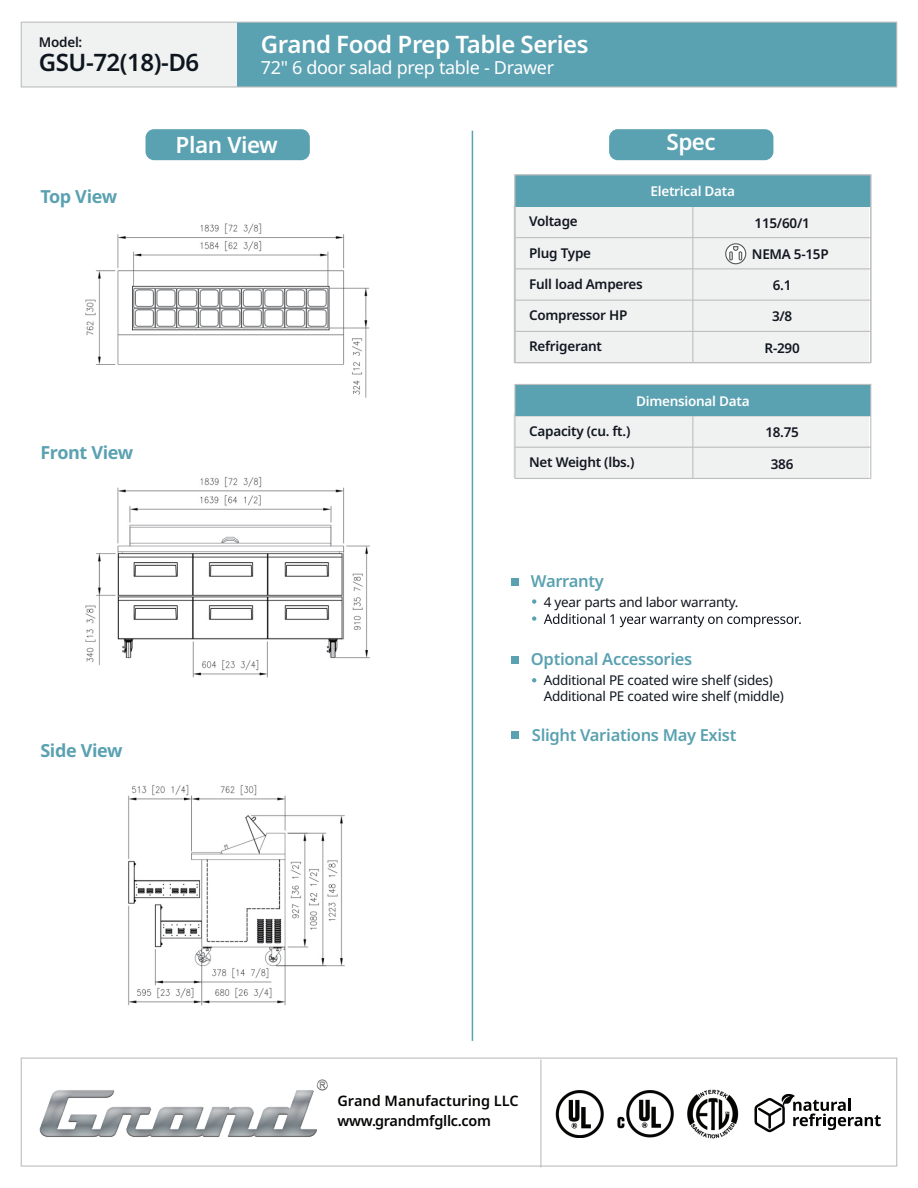
<style>
.page{position:relative;width:918px;height:1188px;background:#fff}
.page>*{position:absolute;margin:0;border:0;box-sizing:border-box;transform-origin:0 0}
.t1{font:600 24px "Noto Sans";letter-spacing:-.02em;color:#fff}
.t2{font:600 24px "Noto Sans";letter-spacing:-.02em;color:#0d161e}
.t3{font:600 22.5px "Noto Sans";letter-spacing:-.02em;color:#fff}
.t4{font:18px "Noto Sans";letter-spacing:-.02em;color:#fff}
.t5{font:700 18px "Noto Sans";letter-spacing:-.02em;color:#5aa1b1}
.t6{font:600 16.5px "Noto Sans";letter-spacing:-.02em;color:#5aa1b1}
.t7{font:600 14.4px/20.2px "Noto Sans";letter-spacing:-.01em;color:#040503}
.t8{font:600 13.5px "Noto Sans";letter-spacing:-.02em;color:#111720}
.t9{font:13.5px/16.5px "Noto Sans";letter-spacing:-.02em;color:#111720}
.t10{font:600 13.5px "Noto Sans";letter-spacing:-.02em;color:#fff}
</style>
<div class="page">
<div style="left:513px;top:205px;width:356px;height:157px;background:#f0f1f1"></div>
<div style="left:513px;top:413px;width:356px;height:65px;background:#f0f1f1"></div>
<div style="left:21px;top:22px;width:876px;height:65px;background:#f0f1f1"></div>
<div style="left:237px;top:22px;width:660px;height:65px;background:#5aa1b1"></div>
<div style="left:146px;top:129px;width:164px;height:31px;background:#5aa1b1;border-radius:9px"></div>
<div style="left:609px;top:129px;width:164px;height:31px;background:#5aa1b1;border-radius:9px"></div>
<hr style="left:472px;top:131px;width:1px;height:910px;background:#5aa1b1">
<div style="left:21px;top:22px;width:876px;height:66px;border:1px solid #bfbebe"></div>
<div style="left:21px;top:1058px;width:876px;height:109px;border:1px solid #bfbebe"></div>
<svg style="left:754px;top:1094px;width:127px;height:38px"></svg>
<img style="left:617px;top:1090px;width:57px;height:48px">
<img style="left:687px;top:1089px;width:52px;height:50px">
<img style="left:555px;top:1090px;width:49px;height:47px">
<hr style="left:540px;top:1060px;width:1px;height:108px;background:#bfbebe">
<img style="left:39px;top:1079px;width:289px;height:58px">
<hr style="left:515px;top:237px;width:356px;height:1px;background:#bfbebe">
<hr style="left:515px;top:206px;width:356px;height:1px;background:#bfbebe">
<hr style="left:515px;top:268px;width:356px;height:1px;background:#bfbebe">
<hr style="left:515px;top:300px;width:356px;height:1px;background:#bfbebe">
<hr style="left:515px;top:331px;width:356px;height:1px;background:#bfbebe">
<hr style="left:692px;top:198px;width:1px;height:165px;background:#bfbebe">
<svg style="left:725px;top:243px;width:21px;height:21px"></svg>
<hr style="left:515px;top:447px;width:356px;height:1px;background:#bfbebe">
<hr style="left:692px;top:416px;width:1px;height:62px;background:#bfbebe">
<svg style="left:532px;top:678px;width:4px;height:4px"></svg>
<svg style="left:532px;top:599px;width:4px;height:5px"></svg>
<svg style="left:532px;top:616px;width:4px;height:5px"></svg>
<div style="left:512px;top:578px;width:7px;height:8px;background:#5aa1b1"></div>
<div style="left:512px;top:656px;width:7px;height:7px;background:#5aa1b1"></div>
<svg style="left:544px;top:614px;width:257px;height:13px"></svg>
<div style="left:512px;top:732px;width:7px;height:7px;background:#5aa1b1"></div>
<div style="left:515px;top:384px;width:356px;height:32px;background:#5aa1b1"></div>
<div style="left:515px;top:175px;width:356px;height:31px;background:#5aa1b1"></div>
<div style="left:514px;top:174px;width:357px;height:189px;border:1px solid #bfbebe"></div>
<div style="left:514px;top:384px;width:357px;height:95px;border:1px solid #bfbebe"></div>
<img style="left:85px;top:223px;width:285px;height:783px">
<p class="t8" style="left:39px;top:34px;width:45px">Model:</p>
<h1 class="t2" style="left:39px;top:49px;width:162px">GSU-72(18)-D6</h1>
<h1 class="t1" style="left:261px;top:31px;width:329px">Grand Food Prep Table Series</h1>
<h3 class="t4" style="left:261px;top:57px;width:295px">72" 6 door salad prep table - Drawer</h3>
<h3 class="t5" style="left:40px;top:186px;width:78px">Top View</h3>
<h3 class="t5" style="left:40px;top:442px;width:94px">Front View</h3>
<h3 class="t5" style="left:40px;top:740px;width:84px">Side View</h3>
<h2 class="t3" style="left:176px;top:132px;width:104px">Plan View</h2>
<h2 class="t3" style="left:666px;top:129px;width:51px">Spec</h2>
<p class="t8" style="left:529px;top:214px;width:50px">Voltage</p>
<p class="t8" style="left:529px;top:245px;width:63px">Plug Type</p>
<p class="t8" style="left:529px;top:276px;width:115px">Full load Amperes</p>
<p class="t8" style="left:529px;top:307px;width:100px">Compressor HP</p>
<p class="t8" style="left:529px;top:339px;width:74px">Refrigerant</p>
<p class="t10" style="left:651px;top:184px;width:86px">Eletrical Data</p>
<p class="t8" style="left:755px;top:215px;width:57px">115/60/1</p>
<p class="t8" style="left:752px;top:246px;width:78px">NEMA 5-15P</p>
<p class="t8" style="left:773px;top:278px;width:20px">6.1</p>
<p class="t8" style="left:772px;top:309px;width:22px">3/8</p>
<p class="t8" style="left:765px;top:340px;width:37px">R-290</p>
<p class="t10" style="left:636px;top:393px;width:115px">Dimensional Data</p>
<p class="t8" style="left:529px;top:423px;width:103px">Capacity (cu. ft.)</p>
<p class="t8" style="left:529px;top:455px;width:107px">Net Weight (lbs.)</p>
<p class="t8" style="left:765px;top:425px;width:35px">18.75</p>
<p class="t8" style="left:771px;top:456px;width:24px">386</p>
<p class="t6" style="left:531px;top:572px;width:75px">Warranty</p>
<p class="t9" style="left:544px;top:595px;width:196px">4 year parts and labor warranty.</p>
<p class="t6" style="left:531px;top:650px;width:163px">Optional Accessories</p>
<p class="t9" style="left:544px;top:672px;width:242px">Additional PE coated wire shelf (sides)<br>Additional PE coated wire shelf (middle)</p>
<p class="t6" style="left:532px;top:726px;width:206px">Slight Variations May Exist</p>
<p class="t7" style="left:338px;top:1091px;width:183px">Grand Manufacturing LLC www.grandmfgllc.com</p>
</div>
